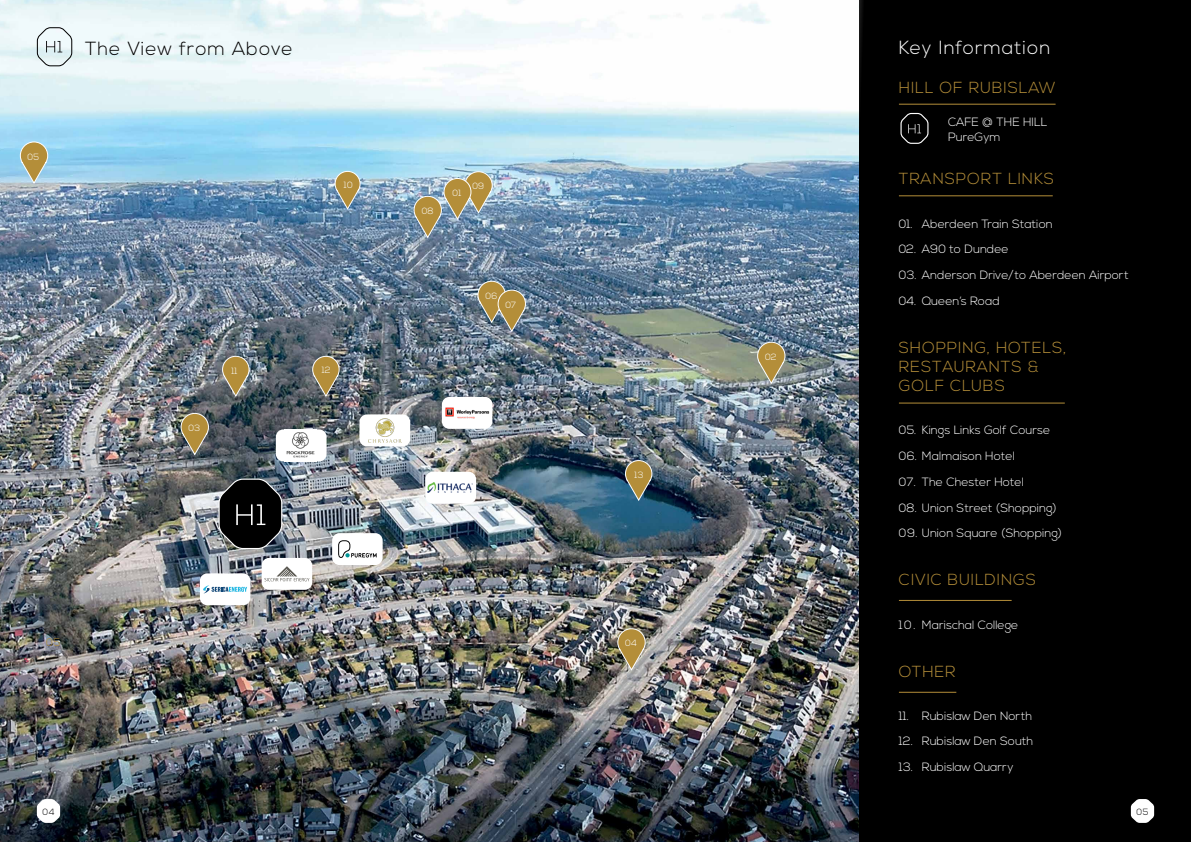
<style>
.page{position:relative;width:1191px;height:842px;background:#fff}
.page>*{position:absolute;margin:0;border:0;box-sizing:border-box;transform-origin:0 0}
.t1{font:300 19px "Nexa";letter-spacing:.05em;color:#000}
.t2{font:300 19px "Nexa";letter-spacing:.05em;color:#fff}
.t3{font:300 16px/19.2px "Nexa";letter-spacing:.05em;color:#b48e39}
.t4{font:300 12px/14.4px "Nexa";color:#fff}
.t5{font:300 11px "Nexa";color:#b48e39}
.t6{font:300 9px "Nexa";letter-spacing:.02em;color:#fff}
.t7{font:300 9px "Nexa";color:#000}
</style>
<div class="page">
<img style="left:0;top:0;width:859px;height:842px">
<div style="left:859px;top:0;width:332px;height:842px;background:#000"></div>
<svg style="left:1130px;top:799px;width:24px;height:24px"></svg>
<svg style="left:37px;top:799px;width:23px;height:24px"></svg>
<svg style="left:36px;top:27px;width:37px;height:40px"></svg>
<svg style="left:19px;top:141px;width:30px;height:44px"></svg>
<svg style="left:334px;top:170px;width:27px;height:41px"></svg>
<svg style="left:180px;top:412px;width:29px;height:44px"></svg>
<svg style="left:617px;top:628px;width:29px;height:44px"></svg>
<svg style="left:477px;top:280px;width:49px;height:53px;background:#958c6c"></svg>
<svg style="left:312px;top:355px;width:28px;height:43px"></svg>
<svg style="left:624px;top:460px;width:29px;height:42px"></svg>
<svg style="left:221px;top:355px;width:29px;height:43px"></svg>
<svg style="left:756px;top:341px;width:30px;height:44px"></svg>
<hr style="left:899px;top:104px;width:156px;height:1px;background:#b48e39">
<hr style="left:899px;top:195px;width:153px;height:1px;background:#b48e39">
<hr style="left:899px;top:403px;width:165px;height:1px;background:#b48e39">
<hr style="left:899px;top:600px;width:112px;height:1px;background:#b48e39">
<hr style="left:899px;top:692px;width:57px;height:1px;background:#b48e39">
<div style="left:442px;top:397px;width:50px;height:32px;background:#fff;border-radius:7px"></div>
<svg style="left:900px;top:112px;width:29px;height:32px"></svg>
<svg style="left:218px;top:478px;width:65px;height:72px;background:#282a2b"></svg>
<svg style="left:413px;top:171px;width:80px;height:68px;background:#9ca192"></svg>
<div style="left:332px;top:533px;width:51px;height:32px;background:#fff;border-radius:7px"></div>
<svg style="left:338px;top:540px;width:38px;height:18px"></svg>
<img style="left:445px;top:407px;width:44px;height:12px">
<div style="left:359px;top:414px;width:51px;height:32px;background:#fff;border-radius:7px"></div>
<img style="left:368px;top:418px;width:33px;height:25px">
<div style="left:276px;top:429px;width:50px;height:32px;background:#fff;border-radius:7px"></div>
<img style="left:286px;top:432px;width:29px;height:26px">
<div style="left:425px;top:472px;width:51px;height:32px;background:#fff;border-radius:7px"></div>
<img style="left:427px;top:483px;width:46px;height:10px">
<div style="left:200px;top:573px;width:50px;height:32px;background:#fff;border-radius:7px"></div>
<div style="left:262px;top:558px;width:50px;height:32px;background:#fff;border-radius:7px"></div>
<svg style="left:264px;top:566px;width:45px;height:15px"></svg>
<svg style="left:203px;top:585px;width:44px;height:9px"></svg>
<p class="t6" style="left:28px;top:152px;width:13px">05</p>
<h1 class="t1" style="left:85px;top:37px;width:209px">The View from Above</h1>
<p class="t6" style="left:344px;top:180px;width:10px">10</p>
<p class="t6" style="left:188px;top:422px;width:13px">03</p>
<p class="t6" style="left:231px;top:365px;width:8px">11</p>
<p class="t6" style="left:322px;top:365px;width:11px">12</p>
<p class="t6" style="left:422px;top:206px;width:14px">08</p>
<p class="t6" style="left:452px;top:188px;width:10px">01</p>
<p class="t6" style="left:472px;top:181px;width:13px">09</p>
<p class="t6" style="left:485px;top:290px;width:14px">06</p>
<p class="t6" style="left:505px;top:299px;width:12px">07</p>
<p class="t5" style="left:46px;top:636px;width:16px">05</p>
<p class="t6" style="left:634px;top:469px;width:11px">13</p>
<p class="t6" style="left:625px;top:637px;width:13px">04</p>
<p class="t6" style="left:765px;top:351px;width:13px">02</p>
<h1 class="t2" style="left:899px;top:37px;width:153px">Key Information</h1>
<h2 class="t3" style="left:899px;top:79px;width:158px">HILL OF RUBISLAW</h2>
<p class="t4" style="left:948px;top:115px;width:101px">CAFE @ THE HILL<br>PureGym</p>
<h2 class="t3" style="left:899px;top:170px;width:157px">TRANSPORT LINKS</h2>
<p class="t4" style="left:899px;top:217px;width:155px">01. Aberdeen Train Station</p>
<p class="t4" style="left:899px;top:242px;width:111px">02. A90 to Dundee</p>
<p class="t4" style="left:899px;top:268px;width:231px">03. Anderson Drive/to Aberdeen Airport</p>
<p class="t4" style="left:899px;top:294px;width:102px">04. Queen’s Road</p>
<h2 class="t3" style="left:899px;top:338px;width:169px">SHOPPING, HOTELS,<br>RESTAURANTS &amp;<br>GOLF CLUBS</h2>
<p class="t4" style="left:899px;top:424px;width:153px">05. Kings Links Golf Course</p>
<p class="t4" style="left:899px;top:449px;width:117px">06. Malmaison Hotel</p>
<p class="t4" style="left:899px;top:475px;width:127px">07. The Chester Hotel</p>
<p class="t4" style="left:899px;top:501px;width:159px">08. Union Street (Shopping)</p>
<p class="t4" style="left:899px;top:526px;width:165px">09. Union Square (Shopping)</p>
<h2 class="t3" style="left:899px;top:571px;width:138px">CIVIC BUILDINGS</h2>
<p class="t4" style="left:899px;top:618px;width:121px">10. Marischal College</p>
<h2 class="t3" style="left:899px;top:662px;width:58px">OTHER</h2>
<p class="t4" style="left:899px;top:709px;width:135px">11. Rubislaw Den North</p>
<p class="t4" style="left:899px;top:735px;width:136px">12. Rubislaw Den South</p>
<p class="t4" style="left:899px;top:760px;width:116px">13. Rubislaw Quarry</p>
<p class="t7" style="left:43px;top:806px;width:13px">04</p>
<p class="t7" style="left:1136px;top:806px;width:13px">05</p>
</div>
